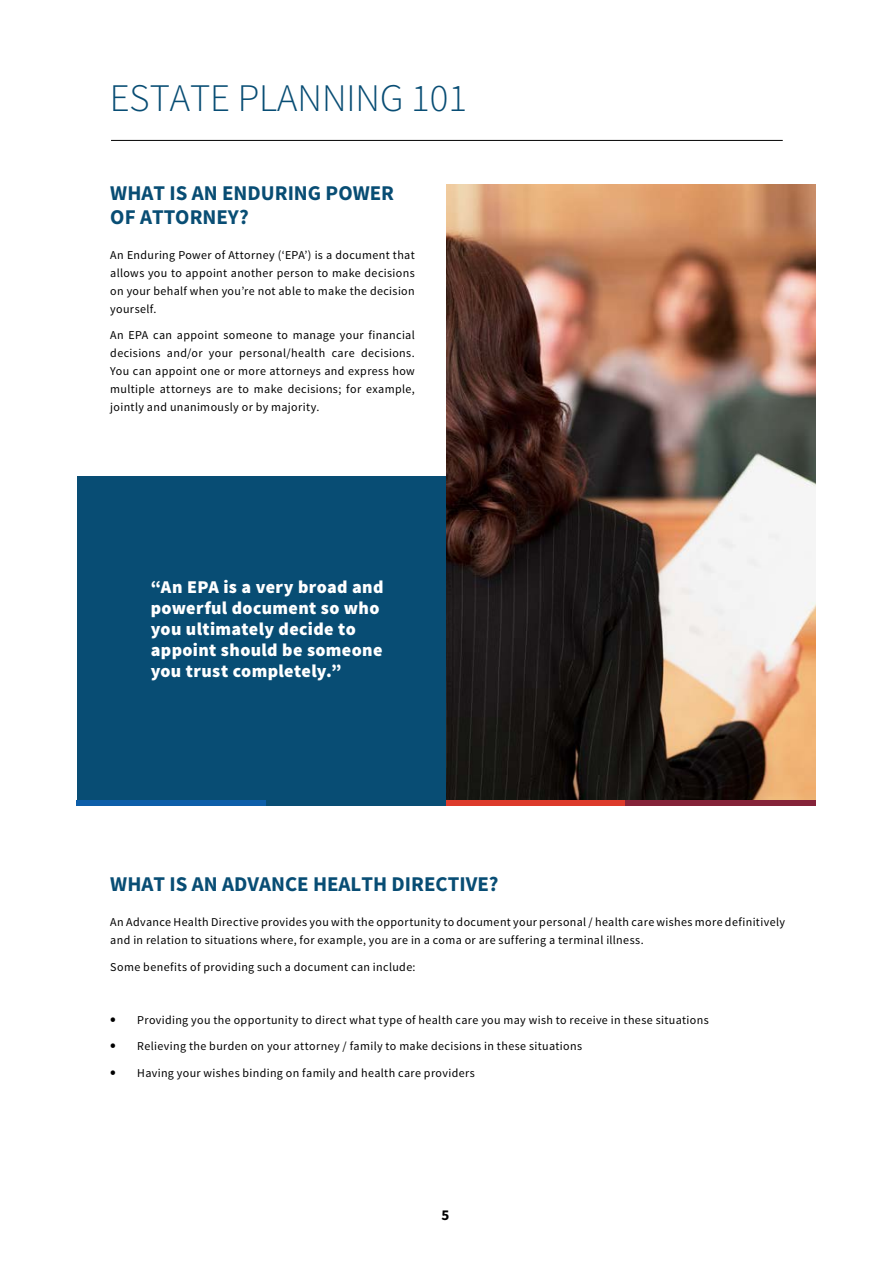
<style>
.page{position:relative;width:893px;height:1263px;background:#fff}
.page>*{position:absolute;margin:0;border:0;box-sizing:border-box;transform-origin:0 0}
.t1{font:300 39px "Source Sans Pro";color:#084d74}
.t2{font:700 21px/24px "Source Sans Pro";color:#084d74}
.t3{font:900 18px/21px "Source Sans Pro";letter-spacing:.02em;color:#fff}
.t4{font:700 15px "Source Sans Pro";color:#000}
.t5{font:12px/18px "Source Sans Pro";letter-spacing:.03em;color:#000;text-align:justify}
.s1{font-weight:700;font-size:16.5px}
</style>
<div class="page">
<div style="left:77px;top:476px;width:369px;height:325px;background:#084d74"></div>
<hr style="left:111px;top:140px;width:672px;height:1px;background:#000">
<img style="left:446px;top:184px;width:370px;height:616px">
<div style="left:76px;top:800px;width:190px;height:6px;background:#0d5ea9"></div>
<div style="left:266px;top:800px;width:180px;height:6px;background:#084d74"></div>
<div style="left:446px;top:800px;width:180px;height:6px;background:#dd3b2b"></div>
<div style="left:626px;top:800px;width:190px;height:6px;background:#852339"></div>
<h1 class="t1" style="left:110px;top:75px;width:359px">ESTATE PLANNING 101</h1>
<h2 class="t2" style="left:110px;top:182px;width:285px">WHAT IS AN ENDURING POWER<br>OF ATTORNEY?</h2>
<p class="t5" style="left:110px;top:246px;width:306px">An Enduring Power of Attorney (‘EPA’) is a document that allows you to appoint another person to make decisions on your behalf when you’re not able to make the decision yourself.</p>
<p class="t5" style="left:110px;top:327px;width:306px">An EPA can appoint someone to manage your financial decisions and/or your personal/health care decisions.<br>You can appoint one or more attorneys and express how multiple attorneys are to make decisions; for example, jointly and unanimously or by majority.</p>
<h3 class="t3" style="left:151px;top:577px;width:234px">“An EPA is a very broad and powerful document so who you ultimately decide to appoint should be someone you trust completely.”</h3>
<h2 class="t2" style="left:110px;top:873px;width:390px">WHAT IS AN ADVANCE HEALTH DIRECTIVE?</h2>
<p class="t5" style="left:110px;top:913px;width:676px">An Advance Health Directive provides you with the opportunity to document your personal / health care wishes more definitively and in relation to situations where, for example, you are in a coma or are suffering a terminal illness.</p>
<p class="t5" style="left:110px;top:958px;width:307px">Some benefits of providing such a document can include:</p>
<p class="t5" style="left:110px;top:1011px;width:600px"><span class="s1">•</span> Providing you the opportunity to direct what type of health care you may wish to receive in these situations</p>
<p class="t5" style="left:110px;top:1037px;width:473px"><span class="s1">•</span> Relieving the burden on your attorney / family to make decisions in these situations</p>
<p class="t5" style="left:110px;top:1064px;width:366px"><span class="s1">•</span> Having your wishes binding on family and health care providers</p>
<p class="t4" style="left:442px;top:1205px;width:9px">5</p>
</div>
